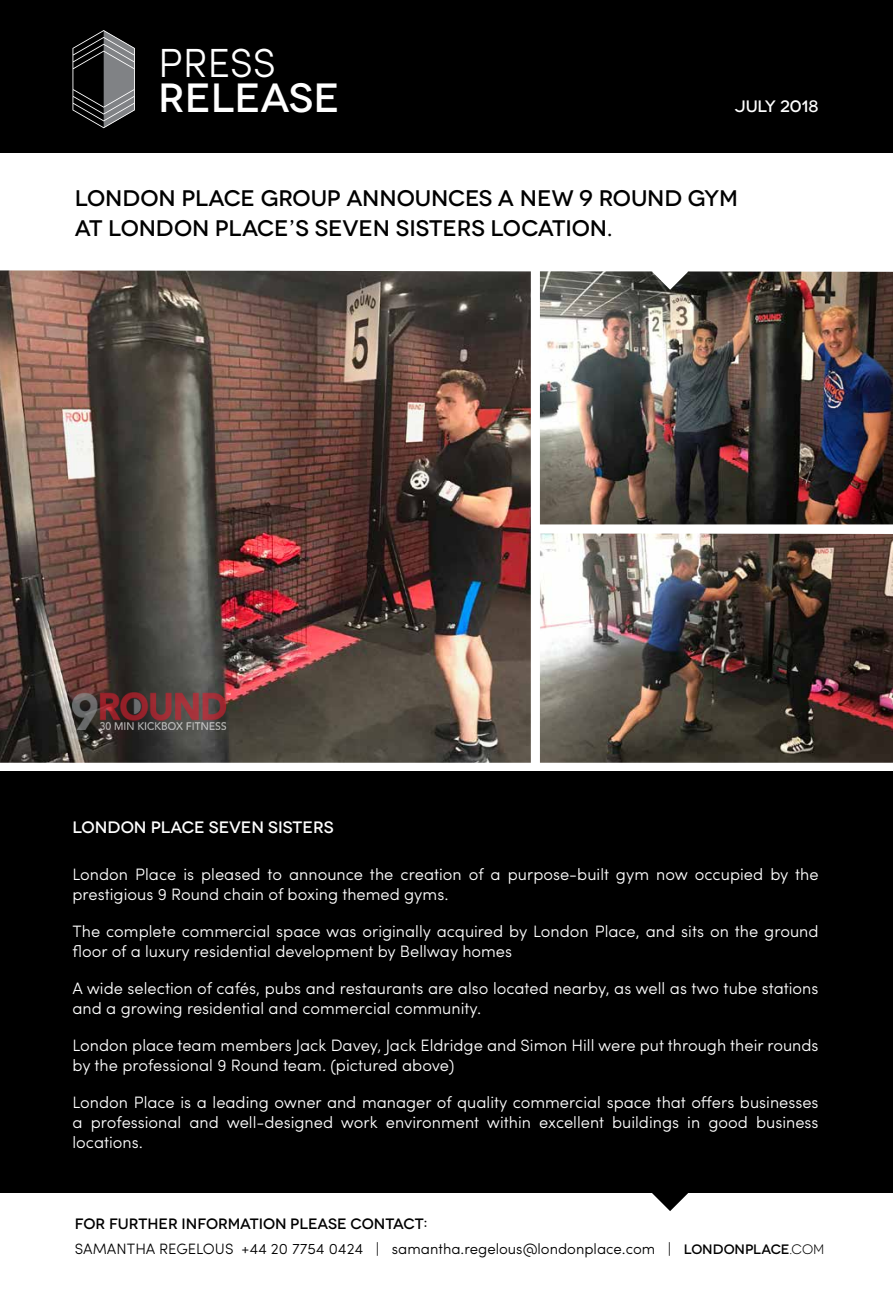
<style>
.page{position:relative;width:893px;height:1296px;background:#fff}
.page>*{position:absolute;margin:0;border:0;box-sizing:border-box;transform-origin:0 0}
.t1{font:500 40.65px "Novecentowide";color:#fff}
.t2{font:300 40.65px "Sofia Pro";color:#fff}
.t3{font:500 22.5px/30px "Novecentowide";letter-spacing:-.01em;color:#000}
.t4{font:300 16.5px/20.2px "Sofia Pro";color:#fff}
.t5{font:500 16.5px "Novecentowide";color:#fff}
.t6{font:300 15px "Sofia Pro";color:#000}
.t7{font:500 15px "Novecentowide";letter-spacing:-.005em;color:#000}
.s1{font-family:"Novecentowide";font-weight:500;font-size:13.65px}
.s2{font-family:"Novecentowide";font-weight:400;font-size:13.65px}
</style>
<div class="page">
<div style="left:0;top:771px;width:893px;height:421px;background:#000"></div>
<img style="left:540px;top:271px;width:353px;height:253px">
<img style="left:540px;top:533px;width:353px;height:229px">
<img style="left:0;top:270px;width:531px;height:492px">
<svg style="left:652px;top:271px;width:36px;height:19px"></svg>
<div style="left:0;top:0;width:893px;height:152px;background:#000"></div>
<svg style="left:72px;top:30px;width:63px;height:98px"></svg>
<svg style="left:652px;top:1192px;width:36px;height:18px"></svg>
<img style="left:72px;top:692px;width:158px;height:37px">
<h1 class="t2" style="left:158px;top:33px;width:119px">PRESS</h1>
<h1 class="t1" style="left:158px;top:73px;width:183px">RELEASE</h1>
<p class="t5" style="left:735px;top:96px;width:85px">JULY 2018</p>
<h2 class="t3" style="left:75px;top:183px;width:665px">LONDON PLACE GROUP ANNOUNCES A NEW 9 ROUND GYM<br>AT LONDON PLACE’S SEVEN SISTERS LOCATION.</h2>
<p class="t5" style="left:72px;top:817px;width:263px">LONDON PLACE SEVEN SISTERS</p>
<p class="t4" style="left:72px;top:862px;width:747px">London Place is pleased to announce the creation of a purpose-built gym now occupied by the prestigious 9 Round chain of boxing themed gyms.</p>
<p class="t4" style="left:72px;top:919px;width:747px">The complete commercial space was originally acquired by London Place, and sits on the ground floor of a luxury residential development by Bellway homes</p>
<p class="t4" style="left:72px;top:976px;width:747px">A wide selection of cafés, pubs and restaurants are also located nearby, as well as two tube stations and a growing residential and commercial community.</p>
<p class="t4" style="left:72px;top:1033px;width:748px">London place team members Jack Davey, Jack Eldridge and Simon Hill were put through their rounds by the professional 9 Round team. (pictured above)</p>
<p class="t4" style="left:72px;top:1090px;width:748px;text-align:justify">London Place is a leading owner and manager of quality commercial space that offers businesses a professional and well-designed work environment within excellent buildings in good business locations.</p>
<p class="t7" style="left:75px;top:1214px;width:354px">FOR FURTHER INFORMATION PLEASE CONTACT:</p>
<p class="t6" style="left:75px;top:1237px;width:751px">SAMANTHA REGELOUS +44 20 7754 0424 | samantha.regelous@londonplace.com | <span class="s1">LONDONPLACE</span><span class="s2">.COM</span></p>
</div>
